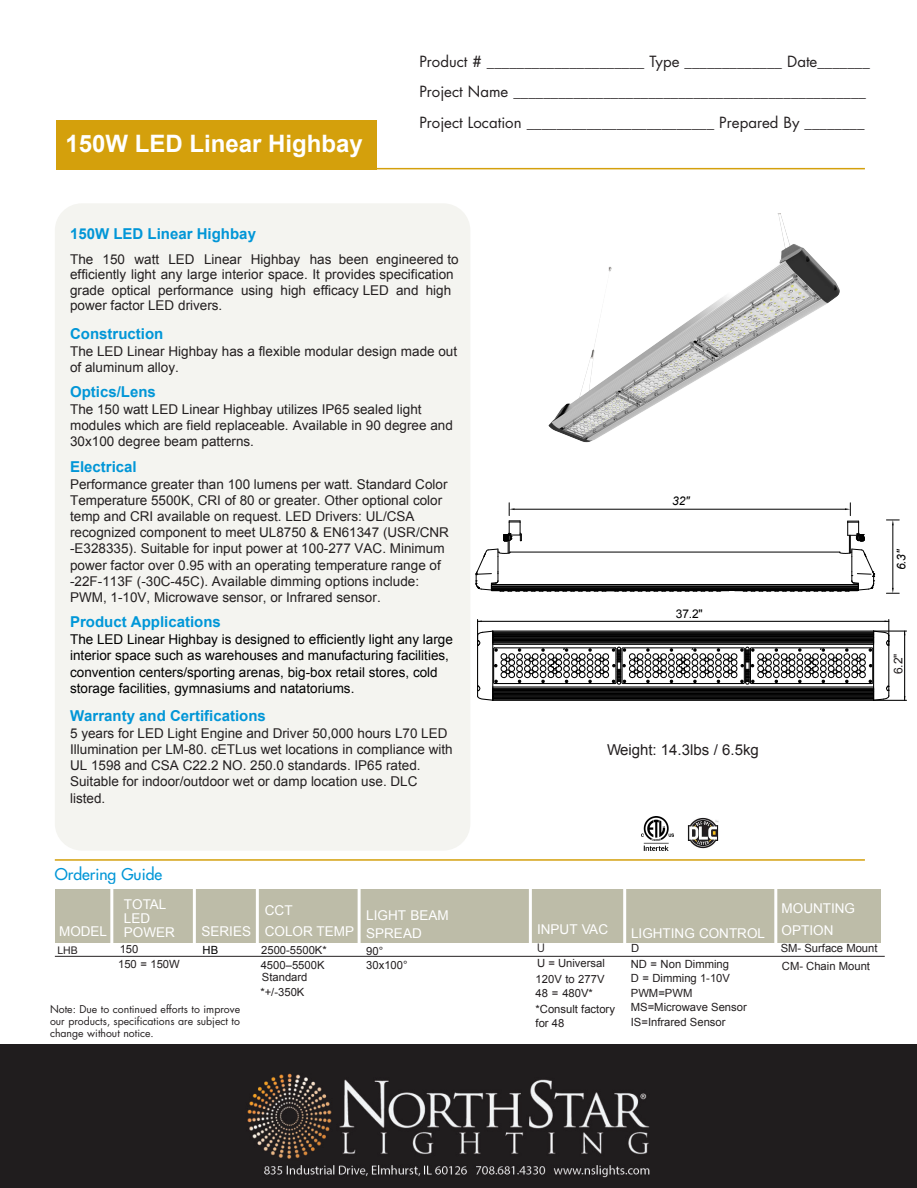
<style>
.page{position:relative;width:917px;height:1188px;background:#fff}
.page>*{position:absolute;margin:0;border:0;box-sizing:border-box;transform-origin:0 0}
.t1{font:700 24px "Arial";color:#fff}
.t2{font:500 15.75px "Futura CE";color:#0196d7}
.t3{font:15px/30.2px "Futura CE";color:#231f20}
.t4{font:700 15px "Arial";color:#0196d7}
.t5{font:15px "Arial";color:#231f20}
.t6{font:700 15px "Arial";color:#0097d8}
.t7{font:13.5px/16.2px "Arial";color:#231f20}
.t8{font:13.5px/16.2px "Arial";color:#000}
.t9{font:13.5px/13.6px "Arial";color:#fff}
.t10{font:italic 12px "Arial";color:#000}
.t11{font:12px "Arial";color:#000}
.t12{font:12px "Arial";color:#221e1f}
.t13{font:11.25px/14.4px "Arial";color:#231f20}
.t14{font:11.25px/13.5px "Arial";color:#221e1f}
.t15{font:11.25px "Arial";color:#221e1f}
.t16{font:11.25px "Arial";color:#000}
.t17{font:11.25px "Futura CE";color:#231f20}
.t18{font:10.5px/12px "Futura CE";color:#231f20;text-align:justify}
.t19{font:10.5px "Arial";color:#231f20}
.s1{font-style:inherit}
</style>
<div class="page">
<div style="left:56px;top:120px;width:321px;height:50px;background:#d4a00c"></div>
<hr style="left:313px;top:168px;width:552px;height:1px;background:#d4a00c">
<hr style="left:55px;top:859px;width:810px;height:2px;background:#d4a00c">
<div style="left:55px;top:889px;width:825px;height:54px;background:#bdbca8"></div>
<hr style="left:110px;top:884px;width:3px;height:63px;background:#fff">
<hr style="left:256px;top:887px;width:3px;height:59px;background:#fff">
<hr style="left:358px;top:888px;width:3px;height:58px;background:#fff">
<hr style="left:529px;top:884px;width:3px;height:63px;background:#fff">
<hr style="left:623px;top:884px;width:3px;height:62px;background:#fff">
<hr style="left:774px;top:886px;width:3px;height:61px;background:#fff">
<div style="left:55px;top:203px;width:415px;height:648px;background:#f4f4f0;border-radius:27px"></div>
<hr style="left:55px;top:956px;width:830px;height:1px;background:#231f20">
<img style="left:687px;top:817px;width:32px;height:32px">
<img style="left:641px;top:816px;width:33px;height:34px">
<hr style="left:193px;top:885px;width:3px;height:59px;background:#fff">
<img style="left:548px;top:213px;width:292px;height:230px">
<hr style="left:510px;top:552px;width:330px;height:1px;background:#000">
<hr style="left:492px;top:586px;width:366px;height:1px;background:#000">
<hr style="left:492px;top:584px;width:366px;height:1px;background:#000">
<hr style="left:492px;top:585px;width:366px;height:1px;background:#000">
<hr style="left:492px;top:587px;width:366px;height:1px;background:#000">
<hr style="left:492px;top:588px;width:366px;height:1px;background:#000">
<hr style="left:492px;top:589px;width:366px;height:1px;background:#000">
<hr style="left:492px;top:590px;width:366px;height:1px;background:#000">
<svg style="left:614px;top:591px;width:107px;height:1px"></svg>
<svg style="left:476px;top:503px;width:131px;height:89px"></svg>
<hr style="left:514px;top:509px;width:331px;height:1px;background:#000">
<svg style="left:742px;top:503px;width:133px;height:89px"></svg>
<svg style="left:886px;top:520px;width:13px;height:5px"></svg>
<hr style="left:892px;top:525px;width:1px;height:63px;background:#000">
<svg style="left:886px;top:588px;width:13px;height:6px"></svg>
<svg style="left:477px;top:620px;width:413px;height:81px"></svg>
<hr style="left:478px;top:621px;width:411px;height:1px;background:#000">
<hr style="left:874px;top:631px;width:32px;height:1px;background:#000">
<hr style="left:874px;top:700px;width:32px;height:1px;background:#000">
<hr style="left:904px;top:631px;width:1px;height:69px;background:#000">
<img style="left:0;top:1045px;width:917px;height:143px">
<h1 class="t1" style="left:65px;top:128px;width:299px">15<span class="s1">0</span>W LED <span class="s1">Linear</span> Highbay</h1>
<p class="t3" style="left:419px;top:48px;width:452px">Product # _____________________ Type _____________ Date_______<br>Project Name _______________________________________________<br>Project Location _________________________ Prepared By ________</p>
<p class="t4" style="left:70px;top:223px;width:187px"><span class="s1">150W</span> LED Linear Highbay</p>
<p class="t7" style="left:70px;top:251px;width:390px;line-height:15.6px">The 150 watt LED <span class="s1">Linear</span> Highbay has been engineered to efficiently light any large interior space. It provides specification grade optical performance using high efficacy LED and high power factor LED drivers.</p>
<p class="t4" style="left:70px;top:324px;width:95px">Construction</p>
<p class="t7" style="left:70px;top:343px;width:389px">The LED <span class="s1">Linear</span> Highbay has <span class="s1">a</span> flexible modular design made out of aluminum alloy.</p>
<p class="t4" style="left:70px;top:382px;width:87px">Optics/Lens</p>
<p class="t7" style="left:70px;top:401px;width:384px">The 150 watt LED <span class="s1">Linear</span> Highbay utilizes IP6<span class="s1">5</span> sealed light modules which are field replaceable. Available in 90 degree <span class="s1">and<br>30x100 degree</span> beam pattern<span class="s1">s</span>.</p>
<p class="t4" style="left:70px;top:456px;width:68px">Electrical</p>
<p class="t7" style="left:70px;top:476px;width:380px">Performance greater than 100 lumens per watt. Standard Color Temperature 5500K, CRI of 80 or greater. Other optional color temp and CRI available on request. LED Drivers: UL/CSA recognized component to meet UL8750 &amp; EN61347 (USR/CNR -E328335). Suitable for input power at 100-277 VAC. Minimum power factor over 0.95 with an operating temperature range of -22F-113F (-30C-45C). Available dimming options include:<br>PWM, 1-10V, Microwave sensor, or Infrared sensor.</p>
<p class="t6" style="left:70px;top:612px;width:152px">Product Applications</p>
<p class="t8" style="left:70px;top:631px;width:384px">The LED Linear Highbay is designed to efficiently light any large interior space such as warehouses and manufacturing facilities, convention centers/sporting arenas, big-box retail stores, cold storage facilities<span class="s1">,</span> gymnasiums <span class="s1">and natatoriums</span>.</p>
<p class="t4" style="left:70px;top:706px;width:197px">Warranty and Certifications</p>
<p class="t7" style="left:70px;top:725px;width:384px">5 years for LED Light Engine and Driver 50,000 hours L70 LED Illumination per LM-80. cETLus wet locations in compliance with UL 1598 and CSA C22.2 NO. 250.0 standards. IP6<span class="s1">5</span> rated.<br>Suitable for indoor/outdoor wet or damp location use. DLC listed.</p>
<p class="t10" style="left:672px;top:493px;width:19px">32"</p>
<p class="t11" style="left:676px;top:606px;width:29px">37.2"</p>
<p class="t5" style="left:607px;top:740px;width:153px">Weight: 14.3lbs / 6.5kg</p>
<p class="t10" style="left:893px;top:570px;width:23px;rotate:-90deg">6.3"</p>
<p class="t12" style="left:890px;top:674px;width:22px;rotate:-90deg">6.2"</p>
<p class="t2" style="left:55px;top:866px;width:109px">Ordering Guide</p>
<p class="t9" style="left:59px;top:924px;width:50px">MODEL</p>
<p class="t19" style="left:57px;top:944px;width:22px">LHB</p>
<p class="t9" style="left:124px;top:898px;width:53px">TOTAL<br>LED<br>POWER</p>
<p class="t13" style="left:118px;top:957px;width:63px">150 = 150W</p>
<p class="t14" style="left:120px;top:943px;width:20px">150</p>
<p class="t9" style="left:202px;top:924px;width:51px">SERIES</p>
<p class="t16" style="left:203px;top:943px;width:17px">HB</p>
<p class="t18" style="left:50px;top:1004px;width:192px">Note: Due to continued efforts to improve our products, specifications are subject to change without notice.</p>
<p class="t9" style="left:265px;top:900px;width:91px;line-height:21px">CCT<br>COLOR TEMP</p>
<p class="t13" style="left:261px;top:943px;width:67px">2500-5500K*</p>
<p class="t13" style="left:260px;top:984px;width:46px">*+/-350K</p>
<p class="t13" style="left:261px;top:959px;width:65px;line-height:12.5px">4500–5500K<br>Standard</p>
<p class="t9" style="left:782px;top:897px;width:75px;line-height:22.5px">MOUNTING<br>OPTION</p>
<p class="t13" style="left:781px;top:941px;width:98px">SM- Surface Mount</p>
<p class="t9" style="left:366px;top:906px;width:84px;line-height:18.5px">LIGHT BEAM<br>SPREAD</p>
<p class="t13" style="left:366px;top:944px;width:19px">90°</p>
<p class="t9" style="left:537px;top:923px;width:72px">INPUT VAC</p>
<p class="t17" style="left:537px;top:943px;width:9px">U</p>
<p class="t13" style="left:536px;top:956px;width:71px;line-height:15px;text-align:justify">U = Universal 120V to 277V 48 = 480V*</p>
<p class="t9" style="left:631px;top:926px;width:135px">LIGHTING CONTROL</p>
<p class="t13" style="left:631px;top:940px;width:100px;line-height:16.2px">D<br>ND = Non Dimming</p>
<p class="t13" style="left:631px;top:971px;width:117px">D = Dimming 1-10V<br>PWM=PWM<br>MS=Microwave Sensor<br>IS=Infrared Sensor</p>
<p class="t15" style="left:366px;top:958px;width:43px">30x100°</p>
<p class="t13" style="left:782px;top:959px;width:90px">CM- Chain Mount</p>
<p class="t14" style="left:536px;top:1002px;width:81px">*Consult factory for 48</p>
</div>
